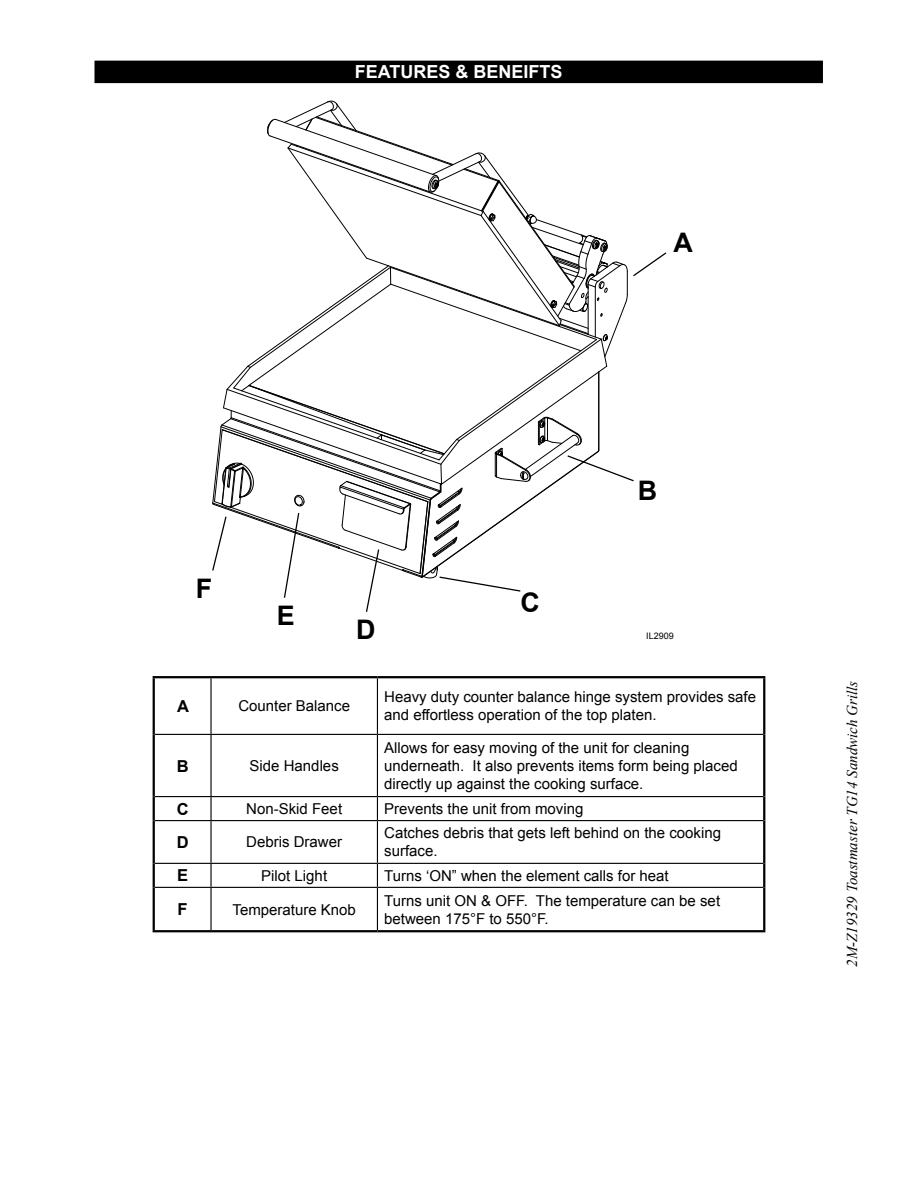
<style>
.page{position:relative;width:918px;height:1188px;background:#fff}
.page>*{position:absolute;margin:0;border:0;box-sizing:border-box;transform-origin:0 0}
.t1{font:700 26.85px "Arial";color:#000}
.t2{font:700 18px "Arial";color:#fff}
.t3{font:700 16.5px "Arial";color:#000}
.t4{font:15px/18px "Arial";color:#000}
.t5{font:italic 15px "Times New Roman";color:#000}
.t6{font:9px "Arial";color:#000}
</style>
<div class="page">
<svg style="left:212px;top:100px;width:455px;height:512px"></svg>
<div style="left:94px;top:61px;width:729px;height:22px;background:#000"></div>
<hr style="left:153px;top:678px;width:2px;height:56px;background:#000">
<hr style="left:210px;top:678px;width:2px;height:56px;background:#000">
<hr style="left:377px;top:678px;width:1px;height:56px;background:#000">
<hr style="left:153px;top:676px;width:58px;height:2px;background:#000">
<hr style="left:211px;top:676px;width:166px;height:2px;background:#000">
<hr style="left:377px;top:676px;width:388px;height:2px;background:#000">
<hr style="left:763px;top:678px;width:2px;height:56px;background:#000">
<hr style="left:153px;top:734px;width:2px;height:63px;background:#000">
<hr style="left:210px;top:735px;width:2px;height:61px;background:#000">
<hr style="left:377px;top:735px;width:1px;height:61px;background:#000">
<hr style="left:763px;top:734px;width:2px;height:63px;background:#000">
<hr style="left:153px;top:797px;width:2px;height:24px;background:#000">
<hr style="left:210px;top:797px;width:2px;height:23px;background:#000">
<svg style="left:377px;top:797px;width:1px;height:23px"></svg>
<hr style="left:763px;top:797px;width:2px;height:24px;background:#000">
<hr style="left:153px;top:821px;width:2px;height:42px;background:#000">
<hr style="left:210px;top:821px;width:2px;height:42px;background:#000">
<hr style="left:377px;top:821px;width:1px;height:42px;background:#000">
<hr style="left:763px;top:821px;width:2px;height:42px;background:#000">
<hr style="left:153px;top:863px;width:2px;height:24px;background:#000">
<hr style="left:210px;top:864px;width:2px;height:23px;background:#000">
<svg style="left:377px;top:864px;width:1px;height:23px"></svg>
<hr style="left:763px;top:863px;width:2px;height:24px;background:#000">
<hr style="left:153px;top:887px;width:2px;height:43px;background:#000">
<hr style="left:155px;top:734px;width:56px;height:1px;background:#000">
<hr style="left:211px;top:734px;width:166px;height:1px;background:#000">
<hr style="left:377px;top:734px;width:386px;height:1px;background:#000">
<hr style="left:155px;top:796px;width:56px;height:1px;background:#000">
<hr style="left:211px;top:796px;width:166px;height:1px;background:#000">
<hr style="left:377px;top:796px;width:386px;height:1px;background:#000">
<hr style="left:155px;top:820px;width:56px;height:1px;background:#000">
<hr style="left:211px;top:820px;width:166px;height:1px;background:#000">
<hr style="left:377px;top:820px;width:386px;height:1px;background:#000">
<hr style="left:155px;top:863px;width:56px;height:1px;background:#000">
<hr style="left:211px;top:863px;width:166px;height:1px;background:#000">
<hr style="left:377px;top:863px;width:386px;height:1px;background:#000">
<hr style="left:155px;top:887px;width:56px;height:1px;background:#000">
<hr style="left:211px;top:887px;width:166px;height:1px;background:#000">
<hr style="left:377px;top:887px;width:386px;height:1px;background:#000">
<hr style="left:153px;top:930px;width:58px;height:2px;background:#000">
<hr style="left:211px;top:930px;width:166px;height:2px;background:#000">
<hr style="left:377px;top:930px;width:388px;height:2px;background:#000">
<hr style="left:210px;top:888px;width:2px;height:42px;background:#000">
<hr style="left:377px;top:888px;width:1px;height:42px;background:#000">
<hr style="left:763px;top:887px;width:2px;height:43px;background:#000">
<p class="t2" style="left:355px;top:60px;width:209px">FEATURES &amp; BENEIFTS</p>
<h1 class="t1" style="left:674px;top:224px;width:21px">A</h1>
<h1 class="t1" style="left:196px;top:570px;width:18px">F</h1>
<h1 class="t1" style="left:277px;top:597px;width:19px">E</h1>
<h1 class="t1" style="left:356px;top:611px;width:21px">D</h1>
<h1 class="t1" style="left:521px;top:584px;width:21px">C</h1>
<h1 class="t1" style="left:638px;top:473px;width:21px">B</h1>
<p class="t6" style="left:646px;top:630px;width:29px">IL2909</p>
<p class="t3" style="left:177px;top:695px;width:13px">A</p>
<p class="t4" style="left:238px;top:697px;width:113px">Counter Balance</p>
<p class="t4" style="left:384px;top:688px;width:373px">Heavy duty counter balance hinge system provides safe and effortless operation of the top platen.</p>
<p class="t3" style="left:177px;top:755px;width:13px">B</p>
<p class="t4" style="left:250px;top:757px;width:91px">Side Handles</p>
<p class="t4" style="left:384px;top:739px;width:355px">Allows for easy moving of the unit for cleaning underneath. It also prevents items form being placed directly up against the cooking surface.</p>
<p class="t3" style="left:177px;top:798px;width:13px">C</p>
<p class="t4" style="left:246px;top:800px;width:97px">Non-Skid Feet</p>
<p class="t4" style="left:384px;top:800px;width:201px">Prevents the unit from moving</p>
<p class="t3" style="left:177px;top:831px;width:13px">D</p>
<p class="t4" style="left:246px;top:833px;width:97px">Debris Drawer</p>
<p class="t4" style="left:384px;top:824px;width:338px">Catches debris that gets left behind on the cooking surface.</p>
<p class="t3" style="left:177px;top:865px;width:13px">E</p>
<p class="t4" style="left:261px;top:867px;width:67px">Pilot Light</p>
<p class="t4" style="left:384px;top:867px;width:286px">Turns ‘ON” when the element calls for heat</p>
<p class="t3" style="left:178px;top:899px;width:12px">F</p>
<p class="t4" style="left:233px;top:901px;width:125px">Temperature Knob</p>
<p class="t4" style="left:384px;top:892px;width:337px">Turns unit ON &amp; OFF. The temperature can be set between 175°F to 550°F.</p>
<p class="t5" style="left:842px;top:967px;width:288px;rotate:-90deg">2M-Z19329 Toastmaster TG14 Sandwich Grills</p>
</div>
